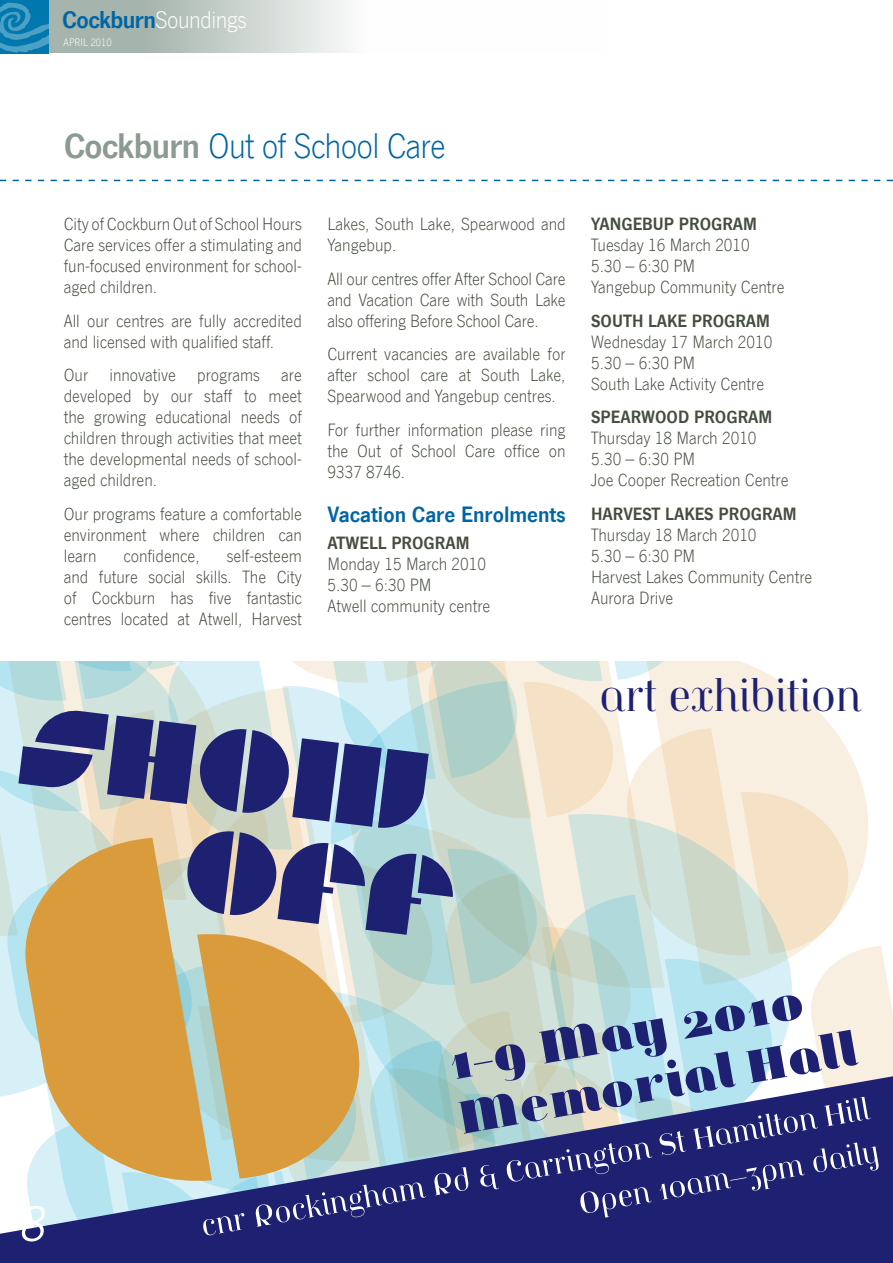
<style>
.page{position:relative;width:893px;height:1263px;background:#fff}
.page>*{position:absolute;margin:0;border:0;box-sizing:border-box;transform-origin:0 0}
.t1{font:italic 51px "News Gothic Com";color:#fff}
.t2{font:43.05px "Jeanne Moderno OT";color:#1e2171}
.t3{font:300 36px "News Gothic Com";letter-spacing:-.02em;color:#0065a4}
.t4{font:300 24.75px "News Gothic Com";letter-spacing:-.02em;color:#fff}
.t5{font:700 22.5px "News Gothic Com";color:#0065a4}
.t6{font:300 18px/21px "News Gothic Com";color:#444d3e;text-align:justify}
.t7{font:700 18px "News Gothic Com";color:#444d3e}
.t8{font:300 10.95px "News Gothic Com";color:#fff}
.s1{font-weight:700;color:#0065a4}
.s2{font-weight:700;color:#8b9b92}
</style>
<div class="page">
<svg style="left:0;top:662px;width:893px;height:601px;background:#a6a6ab"></svg>
<svg style="left:49px;top:0;width:297px;height:53px;background:#bfcac4"></svg>
<div style="left:0;top:0;width:49px;height:53px;background:#0078ae"></div>
<svg style="left:0;top:3px;width:49px;height:49px"></svg>
<svg style="left:0;top:180px;width:893px;height:1px"></svg>
<h3 class="t4" style="left:62px;top:7px;width:186px"><span class="s1">Cockburn</span>Soundings</h3>
<p class="t8" style="left:64px;top:36px;width:50px">APRIL 2010</p>
<h3 class="t3" style="left:64px;top:127px;width:383px"><span class="s2">Cockburn</span> Out of School Care</h3>
<p class="t6" style="left:64px;top:213px;width:240px">City of Cockburn Out of School Hours Care services offer a stimulating and fun-focused environment for school&shy;aged children.</p>
<p class="t6" style="left:64px;top:310px;width:240px">All our centres are fully accredited and licensed with qualified staff.</p>
<p class="t6" style="left:64px;top:365px;width:240px">Our innovative programs are developed by our staff to meet the growing educational needs of children through activities that meet the developmental needs of school&shy;aged children.</p>
<p class="t6" style="left:64px;top:504px;width:240px">Our programs feature a comfortable environment where children can learn</p>
<p class="t6" style="left:64px;top:546px;width:240px;text-indent:163px">self-esteem and future social skills. The City of Cockburn has five fantastic centres located at Atwell, Harvest</p>
<p class="t6" style="left:124px;top:546px;width:78px">confidence,</p>
<p class="t6" style="left:327px;top:213px;width:240px">Lakes, South Lake, Spearwood and<br>Yangebup.</p>
<p class="t6" style="left:327px;top:268px;width:240px">All our centres offer After School Care and Vacation Care with South Lake also offering Before School Care.</p>
<p class="t6" style="left:327px;top:344px;width:240px">Current vacancies are available for after school care at South Lake, Spearwood and Yangebup centres.</p>
<p class="t6" style="left:327px;top:420px;width:240px">For further information please ring the Out of School Care office on 9337 8746.</p>
<p class="t5" style="left:327px;top:502px;width:240px">Vacation Care Enrolments</p>
<p class="t7" style="left:327px;top:533px;width:144px">ATWELL PROGRAM</p>
<p class="t6" style="left:327px;top:554px;width:164px;text-align:left">Monday 15 March 2010<br>5.30 – 6:30 PM<br>Atwell community centre</p>
<p class="t7" style="left:591px;top:214px;width:167px">YANGEBUP PROGRAM</p>
<p class="t6" style="left:591px;top:234px;width:195px;text-align:left">Tuesday 16 March 2010<br>5.30 – 6:30 PM<br>Yangebup Community Centre</p>
<p class="t7" style="left:591px;top:310px;width:180px">SOUTH LAKE PROGRAM</p>
<p class="t6" style="left:591px;top:331px;width:183px;text-align:left">Wednesday 17 March 2010<br>5.30 – 6:30 PM<br>South Lake Activity Centre</p>
<p class="t7" style="left:591px;top:407px;width:183px">SPEARWOOD PROGRAM</p>
<p class="t6" style="left:591px;top:428px;width:199px;text-align:left">Thursday 18 March 2010<br>5.30 – 6:30 PM<br>Joe Cooper Recreation Centre</p>
<p class="t7" style="left:591px;top:504px;width:207px">HARVEST LAKES PROGRAM</p>
<p class="t6" style="left:591px;top:525px;width:223px;text-align:left">Thursday 18 March 2010<br>5.30 – 6:30 PM<br>Harvest Lakes Community Centre<br>Aurora Drive</p>
<h2 class="t2" style="left:599px;top:671px;width:263px">art exhibition</h2>
<h1 class="t1" style="left:21px;top:1197px;width:27px">8</h1>
</div>
